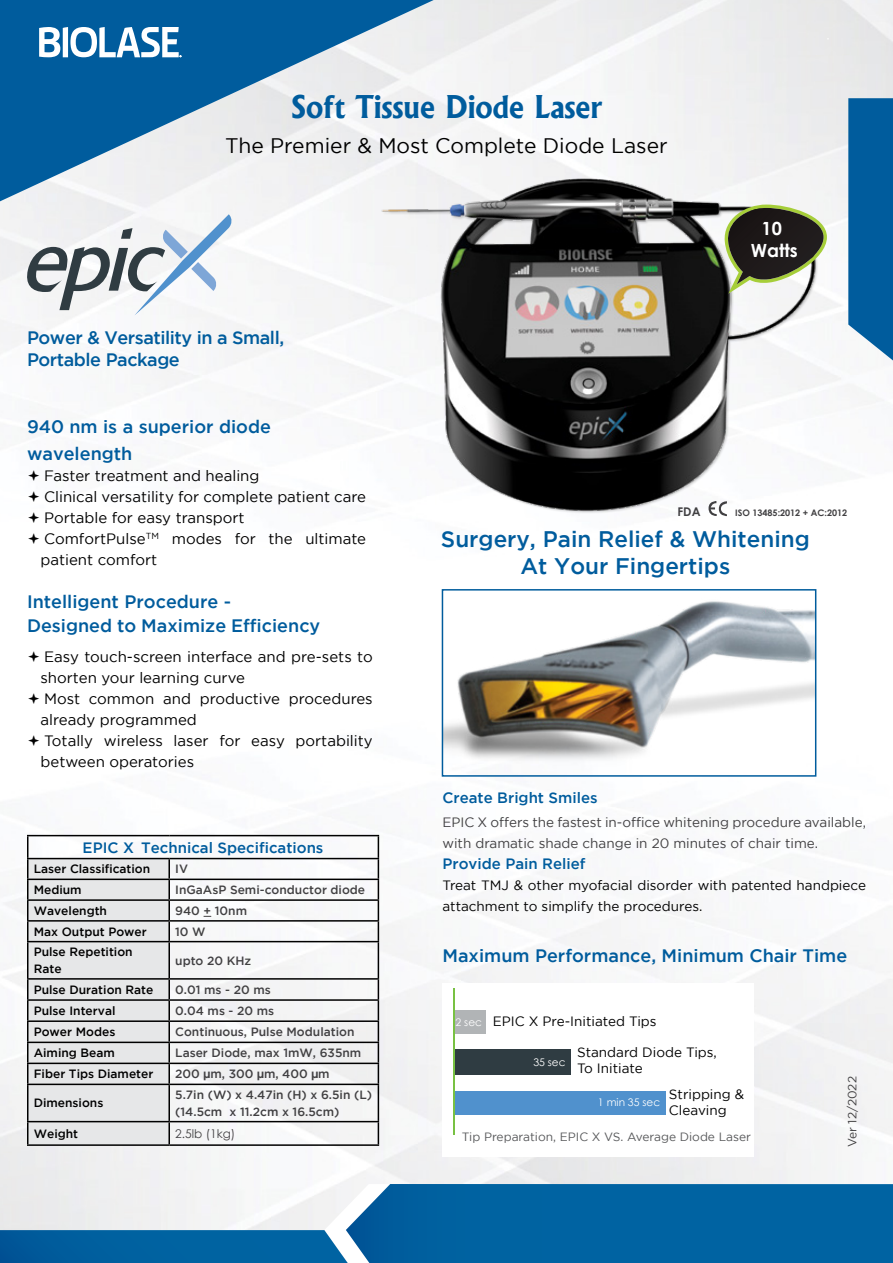
<style>
.page{position:relative;width:893px;height:1263px;background:#fff}
.page>*{position:absolute;margin:0;border:0;box-sizing:border-box;transform-origin:0 0}
.t1{font:700 30px "Albertus";color:#005c9d}
.t2{font:500 22.5px/27px "Gotham";color:#005c9d;text-align:center}
.t3{font:21px "Gotham";color:#000}
.t4{font:700 18.15px/21.8px "Century Gothic";color:#fff;text-align:center}
.t5{font:500 18px/24px "Gotham";color:#005c9d}
.t6{font:500 18px/21.6px "Gotham";letter-spacing:-.025em;color:#005c9d}
.t7{font:15px/21px "Gotham";color:#000}
.t8{font:500 15px "Gotham";color:#005c9d}
.t9{font:13.5px/16.2px "Gotham";color:#000}
.t10{font:13.5px/21px "Gotham";color:#414042}
.t11{font:500 12px/16.5px "Gotham";color:#414042}
.t12{font:500 12px/16.5px "Gotham";color:#000}
.t13{font:12px "Gotham";color:#58595b}
.t14{font:12px "Gotham";color:#414042}
.t15{font:12px "Century Gothic";color:#414042}
.t16{font:700 12px "Century Gothic";color:#414042}
.t17{font:10.5px "Century Gothic";color:#fff}
.t18{font:700 9px "Century Gothic";color:#414042}
.s1{font-family:"Century Gothic";font-weight:700}
</style>
<div class="page">
<img style="left:0;top:0;width:893px;height:1184px">
<svg style="left:0;top:1184px;width:893px;height:79px"></svg>
<svg style="left:0;top:0;width:434px;height:201px"></svg>
<svg style="left:39px;top:27px;width:143px;height:30px"></svg>
<svg style="left:848px;top:98px;width:45px;height:262px"></svg>
<hr style="left:27px;top:835px;width:142px;height:1px;background:#000">
<hr style="left:169px;top:835px;width:210px;height:1px;background:#000">
<hr style="left:169px;top:858px;width:210px;height:1px;background:#000">
<hr style="left:169px;top:878px;width:210px;height:2px;background:#000">
<hr style="left:169px;top:899px;width:210px;height:2px;background:#000">
<hr style="left:169px;top:920px;width:210px;height:1px;background:#000">
<svg style="left:378px;top:836px;width:1px;height:105px"></svg>
<hr style="left:169px;top:941px;width:210px;height:1px;background:#000">
<hr style="left:378px;top:942px;width:1px;height:36px;background:#000">
<hr style="left:169px;top:978px;width:210px;height:2px;background:#000">
<hr style="left:169px;top:999px;width:210px;height:2px;background:#000">
<hr style="left:169px;top:1020px;width:210px;height:2px;background:#000">
<hr style="left:169px;top:1041px;width:210px;height:2px;background:#000">
<hr style="left:169px;top:1062px;width:210px;height:2px;background:#000">
<svg style="left:378px;top:980px;width:1px;height:103px"></svg>
<hr style="left:169px;top:1083px;width:210px;height:2px;background:#000">
<hr style="left:378px;top:1085px;width:1px;height:36px;background:#000">
<svg style="left:27px;top:836px;width:143px;height:308px"></svg>
<hr style="left:169px;top:1121px;width:210px;height:1px;background:#000">
<hr style="left:168px;top:1122px;width:2px;height:22px;background:#000">
<svg style="left:378px;top:1122px;width:1px;height:22px"></svg>
<hr style="left:27px;top:1144px;width:142px;height:2px;background:#000">
<hr style="left:169px;top:1144px;width:210px;height:2px;background:#000">
<div style="left:442px;top:983px;width:312px;height:174px;background:#fff"></div>
<div style="left:454px;top:1010px;width:32px;height:24px;background:#b1b4b6"></div>
<div style="left:454px;top:1049px;width:117px;height:26px;background:#2f3c42"></div>
<div style="left:454px;top:1091px;width:212px;height:23px;background:#5091cd"></div>
<hr style="left:453px;top:988px;width:2px;height:147px;background:#78c143">
<svg style="left:708px;top:514px;width:19px;height:2px"></svg>
<img style="left:374px;top:166px;width:459px;height:346px">
<svg style="left:27px;top:214px;width:206px;height:101px"></svg>
<svg style="left:725px;top:205px;width:102px;height:89px"></svg>
<img style="left:445px;top:592px;width:368px;height:182px">
<div style="left:442px;top:589px;width:374px;height:188px;border:2px solid #005c9d"></div>
<svg style="left:28px;top:651px;width:11px;height:11px"></svg>
<svg style="left:28px;top:693px;width:11px;height:11px"></svg>
<svg style="left:28px;top:735px;width:11px;height:11px"></svg>
<svg style="left:28px;top:470px;width:11px;height:11px"></svg>
<svg style="left:28px;top:491px;width:11px;height:11px"></svg>
<svg style="left:28px;top:512px;width:11px;height:11px"></svg>
<svg style="left:28px;top:533px;width:11px;height:11px"></svg>
<h1 class="t1" style="left:291px;top:88px;width:313px">Soft Tissue Diode Laser</h1>
<h3 class="t3" style="left:225px;top:134px;width:444px">The Premier &amp; Most Complete Diode Laser</h3>
<p class="t6" style="left:27px;top:326px;width:259px">Power &amp; Versatility in a Small,<br>Portable Package</p>
<p class="t4" style="left:751px;top:217px;width:49px">10<br>Watts</p>
<p class="t5" style="left:27px;top:412px;width:245px;line-height:27px">940 nm is a superior diode wavelength</p>
<p class="t7" style="left:40px;top:465px;width:327px">Faster treatment and healing<br>Clinical versatility for complete patient care<br>Portable for easy transport<br>ComfortPulse<sup>TM</sup> modes for the ultimate patient comfort</p>
<p class="t5" style="left:27px;top:589px;width:295px">Intelligent Procedure -<br>Designed to Maximize Efficiency</p>
<p class="t7" style="left:41px;top:646px;width:334px">Easy touch-screen interface and pre-sets to shorten your learning curve<br>Most common and productive procedures already programmed<br>Totally wireless laser for easy portability between operatories</p>
<p class="t8" style="left:83px;top:839px;width:242px">EPIC X Technical Specifications</p>
<p class="t12" style="left:34px;top:860px;width:118px">Laser Classification</p>
<p class="t11" style="left:175px;top:860px;width:14px">IV</p>
<p class="t12" style="left:34px;top:881px;width:49px">Medium</p>
<p class="t11" style="left:175px;top:881px;width:191px">InGaAsP Semi-conductor diode</p>
<p class="t12" style="left:34px;top:902px;width:75px">Wavelength</p>
<p class="t11" style="left:175px;top:902px;width:73px">940 + 10nm</p>
<p class="t12" style="left:34px;top:923px;width:115px">Max Output Power</p>
<p class="t11" style="left:175px;top:923px;width:32px">10 W</p>
<p class="t12" style="left:34px;top:944px;width:100px">Pulse Repetition<br>Rate</p>
<p class="t11" style="left:175px;top:952px;width:78px">upto 20 KHz</p>
<p class="t12" style="left:34px;top:981px;width:121px">Pulse Duration Rate</p>
<p class="t11" style="left:175px;top:981px;width:97px">0.01 ms - 20 ms</p>
<p class="t12" style="left:34px;top:1002px;width:83px">Pulse Interval</p>
<p class="t11" style="left:175px;top:1002px;width:100px">0.04 ms - 20 ms</p>
<p class="t12" style="left:34px;top:1023px;width:83px">Power Modes</p>
<p class="t11" style="left:175px;top:1023px;width:181px">Continuous, Pulse Modulation</p>
<p class="t12" style="left:34px;top:1044px;width:83px">Aiming Beam</p>
<p class="t11" style="left:175px;top:1044px;width:188px">Laser Diode, max 1mW, 635nm</p>
<p class="t12" style="left:34px;top:1065px;width:121px">Fiber Tips Diameter</p>
<p class="t11" style="left:175px;top:1065px;width:156px">200 <span class="s1">µ</span>m, 300 <span class="s1">µ</span>m, 400 <span class="s1">µ</span>m</p>
<p class="t12" style="left:34px;top:1094px;width:71px">Dimensions</p>
<p class="t11" style="left:175px;top:1086px;width:198px">5.7in (W) x 4.47in (H) x 6.5in (L) (14.5cm x 11.2cm x 16.5cm)</p>
<p class="t12" style="left:34px;top:1125px;width:46px">Weight</p>
<p class="t15" style="left:175px;top:1125px;width:62px">2.5lb (1kg)</p>
<p class="t16" style="left:677px;top:503px;width:25px">FDA</p>
<p class="t18" style="left:735px;top:506px;width:113px">ISO 13485:2012 + AC:2012</p>
<h2 class="t2" style="left:441px;top:525px;width:370px">Surgery, Pain Relief &amp; Whitening<br>At Your Fingertips</h2>
<p class="t8" style="left:442px;top:789px;width:157px">Create Bright Smiles</p>
<p class="t10" style="left:442px;top:812px;width:425px">EPIC X offers the fastest in-office whitening procedure available, with dramatic shade change in 20 minutes of chair time.</p>
<p class="t8" style="left:442px;top:855px;width:144px">Provide Pain Relief</p>
<p class="t9" style="left:442px;top:875px;width:425px;line-height:21px">Treat TMJ &amp; other myofacial disorder with patented handpiece attachment to simplify the procedures.</p>
<p class="t5" style="left:442px;top:943px;width:406px">Maximum Performance, Minimum Chair Time</p>
<p class="t9" style="left:493px;top:1013px;width:165px">EPIC X Pre-Initiated Tips</p>
<p class="t9" style="left:577px;top:1044px;width:141px">Standard Diode Tips,<br>To Initiate</p>
<p class="t9" style="left:669px;top:1086px;width:77px">Stripping &amp;<br>Cleaving</p>
<p class="t13" style="left:462px;top:1130px;width:291px">Tip Preparation, EPIC X VS. Average Diode Laser</p>
<p class="t17" style="left:456px;top:1015px;width:28px">2 sec</p>
<p class="t17" style="left:533px;top:1055px;width:34px">35 sec</p>
<p class="t17" style="left:598px;top:1094px;width:64px">1 min 35 sec</p>
<p class="t14" style="left:845px;top:1147px;width:73px;rotate:-90deg">Ver 12/2022</p>
</div>
